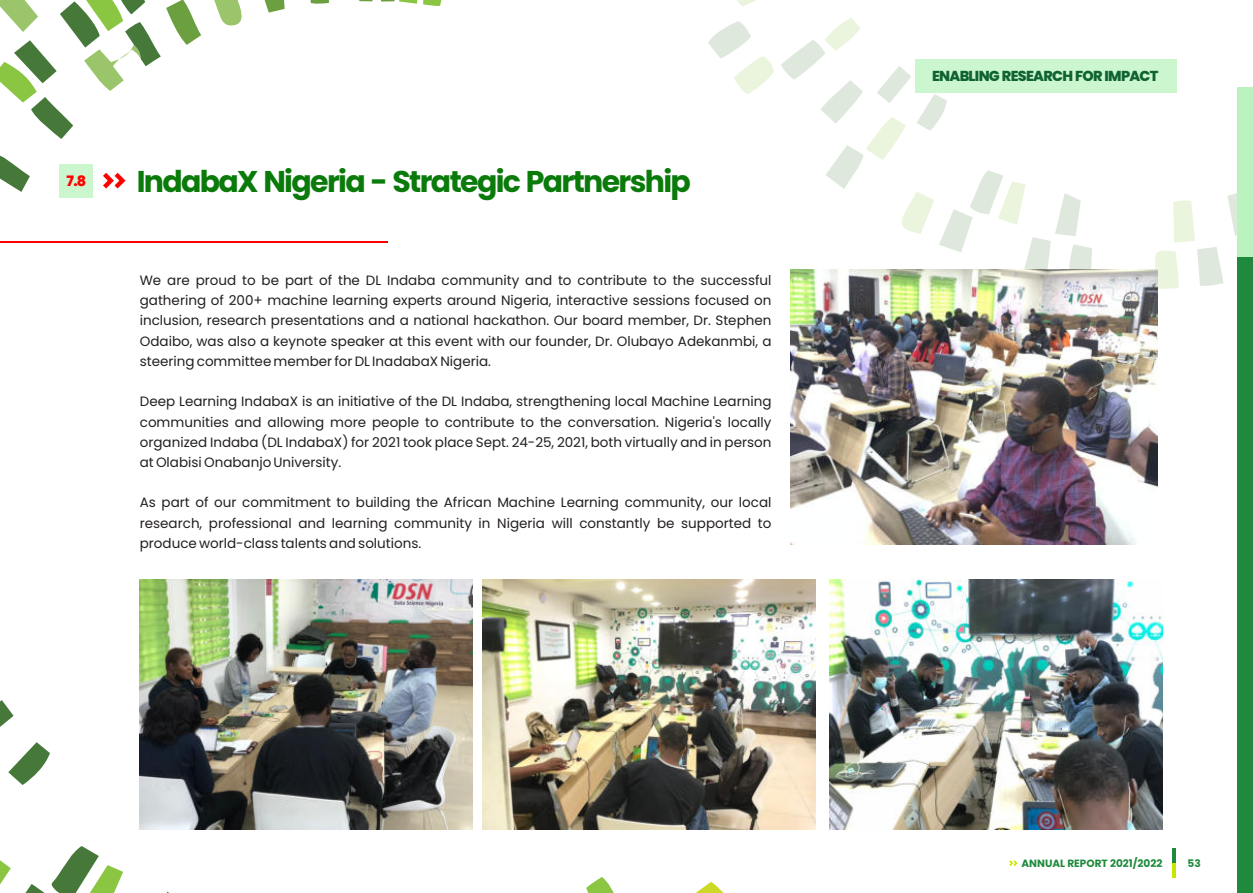
<style>
.page{position:relative;width:1253px;height:893px;background:#fff}
.page>*{position:absolute;margin:0;border:0;box-sizing:border-box;transform-origin:0 0}
.t1{font:700 30px "Poppins";letter-spacing:-.055em;color:#0a7a0a}
.t2{font:800 14.4px "Poppins";letter-spacing:-.05em;color:#0f6330}
.t3{font:800 14.4px "Poppins";color:#f00}
.t4{font:13.5px/20.2px "Poppins";color:#231f20;text-align:justify}
.t5{font:700 10.5px "Poppins";color:#1f8a3d}
</style>
<div class="page">
<svg style="left:359px;top:0;width:83px;height:6px"></svg>
<svg style="left:586px;top:877px;width:28px;height:16px"></svg>
<svg style="left:695px;top:882px;width:29px;height:11px"></svg>
<svg style="left:0;top:846px;width:123px;height:47px"></svg>
<svg style="left:214px;top:0;width:28px;height:26px"></svg>
<svg style="left:0;top:700px;width:50px;height:85px"></svg>
<svg style="left:310px;top:0;width:19px;height:4px"></svg>
<svg style="left:0;top:155px;width:30px;height:37px"></svg>
<svg style="left:264px;top:0;width:20px;height:13px"></svg>
<svg style="left:0;top:0;width:201px;height:139px"></svg>
<svg style="left:737px;top:0;width:19px;height:6px"></svg>
<svg style="left:708px;top:21px;width:66px;height:73px"></svg>
<svg style="left:1148px;top:193px;width:89px;height:96px"></svg>
<svg style="left:781px;top:17px;width:311px;height:253px"></svg>
<div style="left:1237px;top:88px;width:15px;height:172px;background:#bbf3be"></div>
<div style="left:1237px;top:257px;width:15px;height:636px;background:#1f8a3d"></div>
<hr style="left:0;top:241px;width:387px;height:1px;background:#f00">
<div style="left:915px;top:59px;width:261px;height:33px;background:#ccf6ce"></div>
<svg style="left:103px;top:173px;width:22px;height:16px"></svg>
<div style="left:60px;top:164px;width:33px;height:33px;background:#ccf6ce"></div>
<hr style="left:1172px;top:848px;width:4px;height:16px;background:#1f8a3d">
<hr style="left:1172px;top:863px;width:4px;height:15px;background:#c8e500">
<svg style="left:1009px;top:860px;width:8px;height:6px"></svg>
<img style="left:140px;top:580px;width:333px;height:249px">
<img style="left:482px;top:580px;width:333px;height:249px">
<img style="left:829px;top:580px;width:333px;height:249px">
<img style="left:790px;top:270px;width:367px;height:275px">
<p class="t3" style="left:67px;top:172px;width:21px">7.8</p>
<h1 class="t1" style="left:137px;top:164px;width:555px">IndabaX Nigeria - Strategic Partnership</h1>
<p class="t4" style="left:140px;top:270px;width:633px">We are proud to be part of the DL Indaba community and to contribute to the successful gathering of 200+ machine learning experts around Nigeria, interactive sessions focused on inclusion, research presentations and a national hackathon. Our board member, Dr. Stephen Odaibo, was also a keynote speaker at this event with our founder, Dr. Olubayo Adekanmbi, a steering committee member for DL InadabaX Nigeria.</p>
<p class="t4" style="left:140px;top:392px;width:633px">Deep Learning IndabaX is an initiative of the DL Indaba, strengthening local Machine Learning communities and allowing more people to contribute to the conversation. Nigeria's locally organized Indaba (DL IndabaX) for 2021 took place Sept. 24-25, 2021, both virtually and in person at Olabisi Onabanjo University.</p>
<p class="t4" style="left:140px;top:493px;width:633px">As part of our commitment to building the African Machine Learning community, our local research, professional and learning community in Nigeria will constantly be supported to produce world-class talents and solutions.</p>
<p class="t2" style="left:932px;top:67px;width:228px">ENABLING RESEARCH FOR IMPACT</p>
<p class="t5" style="left:1021px;top:857px;width:142px">ANNUAL REPORT 2021/2022</p>
<p class="t5" style="left:1187px;top:857px;width:15px">53</p>
</div>
